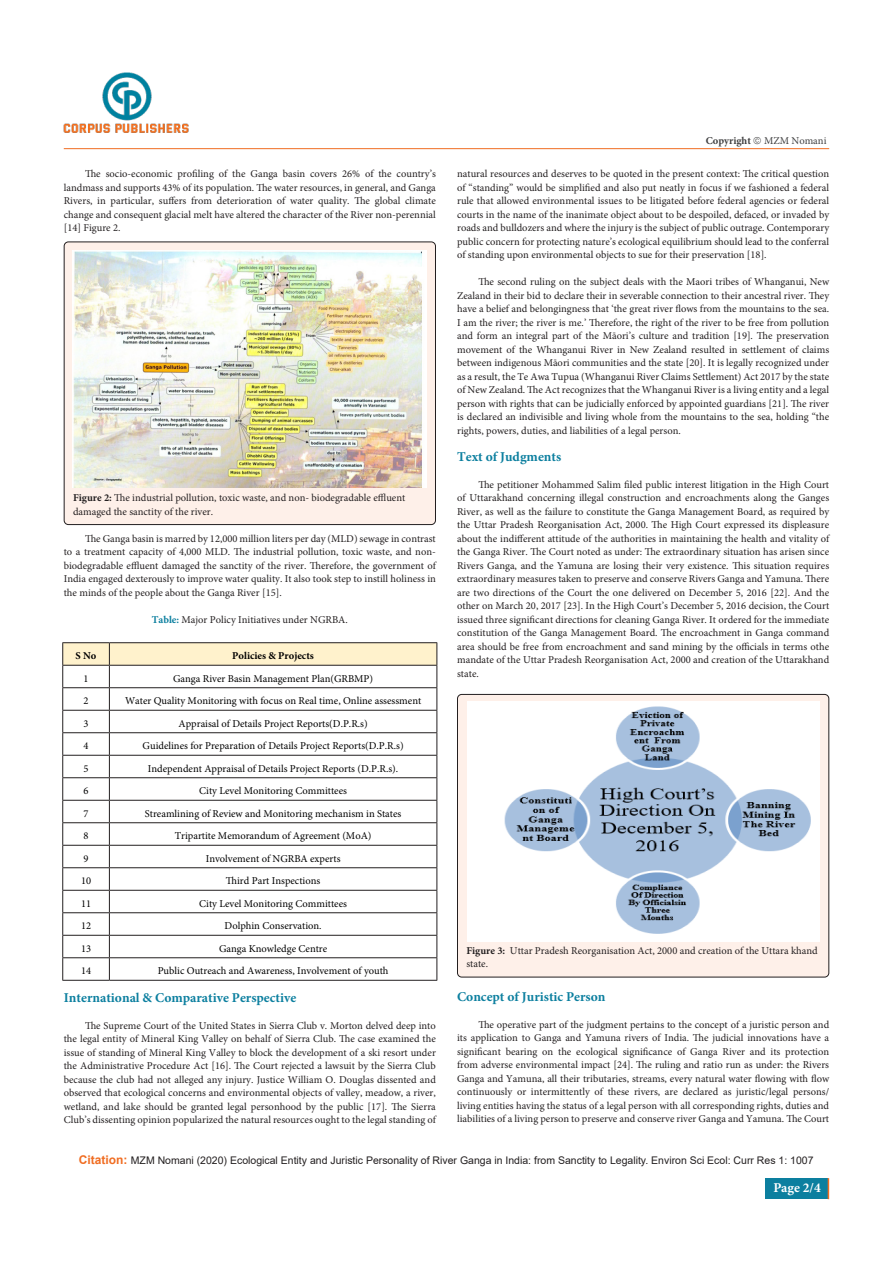
<style>
.page{position:relative;width:893px;height:1263px;background:#fff}
.page>*{position:absolute;margin:0;border:0;box-sizing:border-box;transform-origin:0 0}
.t1{font:700 13.5px "Minion Pro";color:#0c7f9f}
.t2{font:700 13.5px "Minion Pro";color:#fff}
.t3{font:10.5px/13.5px "Minion Pro";color:#231f20;text-align:justify}
.t4{font:10.5px "Minion Pro";color:#000}
.t5{font:10.5px "Arial";color:#231f20}
.t6{font:700 10.5px "Minion Pro";color:#000}
.t7{font:700 10.5px "Minion Pro";color:#3e3e3f}
.t8{font:10.5px "Minion Pro";color:#3e3e3f}
.s1{font-weight:700}
.s2{font-weight:700;color:#0c7f9f}
.s3{font-weight:700;font-size:12px;color:#f06d22}
</style>
<div class="page">
<hr style="left:64px;top:148px;width:765px;height:1px;background:#f06d22">
<div style="left:765px;top:1178px;width:63px;height:21px;background:#0c7f9f"></div>
<svg style="left:828px;top:1178px;width:1px;height:21px"></svg>
<img style="left:64px;top:73px;width:125px;height:60px">
<hr style="left:62px;top:642px;width:47px;height:1px;background:#231f20">
<hr style="left:109px;top:642px;width:328px;height:1px;background:#231f20">
<hr style="left:62px;top:980px;width:47px;height:1px;background:#231f20">
<hr style="left:109px;top:980px;width:328px;height:1px;background:#231f20">
<svg style="left:62px;top:643px;width:375px;height:337px"></svg>
<div style="left:64px;top:242px;width:371px;height:283px;background:#fef0e9;border-radius:4px"></div>
<div style="left:64px;top:242px;width:372px;height:283px;border:1px solid #231f20;border-radius:4px"></div>
<img style="left:73px;top:251px;width:354px;height:237px">
<div style="left:457px;top:694px;width:372px;height:283px;background:#fef0e9;border-radius:4px"></div>
<div style="left:457px;top:694px;width:372px;height:283px;border:1px solid #231f20;border-radius:4px"></div>
<img style="left:468px;top:702px;width:351px;height:240px">
<p class="t3" style="left:64px;top:167px;width:374px;text-indent:21px">The socio-economic profiling of the Ganga basin covers 26% of the country’s landmass and supports 43% of its population. The water resources, in general, and Ganga Rivers, in particular, suffers from deterioration of water quality. The global climate change and consequent glacial melt have altered the character of the River non-perennial [14] Figure 2.</p>
<p class="t3" style="left:73px;top:491px;width:334px"><span class="s1">Figure 2:</span> The industrial pollution, toxic waste, and non- biodegradable effluent damaged the sanctity of the river.</p>
<p class="t3" style="left:64px;top:532px;width:374px;text-indent:21px">The Ganga basin is marred by 12,000 million liters per day (MLD) sewage in contrast to a treatment capacity of 4,000 MLD. The industrial pollution, toxic waste, and non&shy;biodegradable effluent damaged the sanctity of the river. Therefore, the government of India engaged dexterously to improve water quality. It also took step to instill holiness in the minds of the people about the Ganga River [15].</p>
<p class="t3" style="left:152px;top:613px;width:198px"><span class="s2">Table:</span> Major Policy Initiatives under NGRBA.</p>
<p class="t6" style="left:76px;top:648px;width:22px">S No</p>
<p class="t6" style="left:232px;top:648px;width:83px">Policies &amp; Projects</p>
<p class="t4" style="left:84px;top:671px;width:7px">1</p>
<p class="t4" style="left:173px;top:671px;width:202px">Ganga River Basin Management Plan(GRBMP)</p>
<p class="t4" style="left:84px;top:694px;width:7px">2</p>
<p class="t4" style="left:125px;top:694px;width:298px">Water Quality Monitoring with focus on Real time, Online assessment</p>
<p class="t4" style="left:84px;top:716px;width:7px">3</p>
<p class="t4" style="left:179px;top:716px;width:191px">Appraisal of Details Project Reports(D.P.R.s)</p>
<p class="t4" style="left:84px;top:739px;width:7px">4</p>
<p class="t4" style="left:143px;top:739px;width:263px">Guidelines for Preparation of Details Project Reports(D.P.R.s)</p>
<p class="t4" style="left:84px;top:761px;width:7px">5</p>
<p class="t4" style="left:148px;top:761px;width:252px">Independent Appraisal of Details Project Reports (D.P.R.s).</p>
<p class="t4" style="left:84px;top:784px;width:7px">6</p>
<p class="t4" style="left:199px;top:784px;width:149px">City Level Monitoring Committees</p>
<p class="t4" style="left:84px;top:806px;width:7px">7</p>
<p class="t4" style="left:145px;top:806px;width:258px">Streamlining of Review and Monitoring mechanism in States</p>
<p class="t4" style="left:84px;top:829px;width:7px">8</p>
<p class="t4" style="left:175px;top:829px;width:198px">Tripartite Memorandum of Agreement (MoA)</p>
<p class="t4" style="left:84px;top:851px;width:7px">9</p>
<p class="t4" style="left:206px;top:851px;width:136px">Involvement of NGRBA experts</p>
<p class="t4" style="left:81px;top:874px;width:12px">10</p>
<p class="t4" style="left:226px;top:874px;width:96px">Third Part Inspections</p>
<p class="t4" style="left:81px;top:896px;width:12px">11</p>
<p class="t4" style="left:199px;top:896px;width:149px">City Level Monitoring Committees</p>
<p class="t4" style="left:81px;top:919px;width:12px">12</p>
<p class="t4" style="left:225px;top:919px;width:99px">Dolphin Conservation.</p>
<p class="t4" style="left:81px;top:941px;width:12px">13</p>
<p class="t4" style="left:219px;top:941px;width:110px">Ganga Knowledge Centre</p>
<p class="t4" style="left:81px;top:964px;width:12px">14</p>
<p class="t4" style="left:158px;top:964px;width:232px">Public Outreach and Awareness, Involvement of youth</p>
<p class="t1" style="left:64px;top:988px;width:234px">International &amp; Comparative Perspective</p>
<p class="t3" style="left:64px;top:1018px;width:374px;text-indent:21px">The Supreme Court of the United States in Sierra Club v. Morton delved deep into the legal entity of Mineral King Valley on behalf of Sierra Club. The case examined the issue of standing of Mineral King Valley to block the development of a ski resort under the Administrative Procedure Act [16]. The Court rejected a lawsuit by the Sierra Club because the club had not alleged any injury. Justice William O. Douglas dissented and observed that ecological concerns and environmental objects of valley, meadow, a river, wetland, and lake should be granted legal personhood by the public [17]. The Sierra Club’s dissenting opinion popularized the natural resources ought to the legal standing of</p>
<p class="t7" style="left:706px;top:133px;width:47px">Copyright</p>
<p class="t8" style="left:764px;top:133px;width:64px">MZM Nomani</p>
<p class="t3" style="left:457px;top:167px;width:374px">natural resources and deserves to be quoted in the present context: The critical question of “standing” would be simplified and also put neatly in focus if we fashioned a federal rule that allowed environmental issues to be litigated before federal agencies or federal courts in the name of the inanimate object about to be despoiled, defaced, or invaded by roads and bulldozers and where the injury is the subject of public outrage. Contemporary public concern for protecting nature’s ecological equilibrium should lead to the conferral of standing upon environmental objects to sue for their preservation [18].</p>
<p class="t3" style="left:457px;top:275px;width:374px;text-indent:21px">The second ruling on the subject deals with the Maori tribes of Whanganui, New Zealand in their bid to declare their in severable connection to their ancestral river. They have a belief and belongingness that ‘the great river flows from the mountains to the sea.<br>I am the river; the river is me.’ Therefore, the right of the river to be free from pollution and form an integral part of the Māori’s culture and tradition [19]. The preservation movement of the Whanganui River in New Zealand resulted in settlement of claims between indigenous Māori communities and the state [20]. It is legally recognized under as a result, the Te Awa Tupua (Whanganui River Claims Settlement) Act 2017 by the state of New Zealand. The Act recognizes that the Whanganui River is a living entity and a legal person with rights that can be judicially enforced by appointed guardians [21]. The river is declared an indivisible and living whole from the mountains to the sea, holding “the rights, powers, duties, and liabilities of a legal person.</p>
<p class="t1" style="left:457px;top:447px;width:106px">Text of Judgments</p>
<p class="t3" style="left:457px;top:478px;width:374px;text-indent:21px">The petitioner Mohammed Salim filed public interest litigation in the High Court of Uttarakhand concerning illegal construction and encroachments along the Ganges River, as well as the failure to constitute the Ganga Management Board, as required by the Uttar Pradesh Reorganisation Act, 2000. The High Court expressed its displeasure about the indifferent attitude of the authorities in maintaining the health and vitality of the Ganga River. The Court noted as under: The extraordinary situation has arisen since Rivers Ganga, and the Yamuna are losing their very existence. This situation requires extraordinary measures taken to preserve and conserve Rivers Ganga and Yamuna. There are two directions of the Court the one delivered on December 5, 2016 [22]. And the other on March 20, 2017 [23]. In the High Court’s December 5, 2016 decision, the Court issued three significant directions for cleaning Ganga River. It ordered for the immediate constitution of the Ganga Management Board. The encroachment in Ganga command area should be free from encroachment and sand mining by the officials in terms othe mandate of the Uttar Pradesh Reorganisation Act, 2000 and creation of the Uttarakhand state.</p>
<p class="t3" style="left:466px;top:944px;width:353px"><span class="s1">Figure 3:</span> Uttar Pradesh Reorganisation Act, 2000 and creation of the Uttara khand state.</p>
<p class="t1" style="left:457px;top:987px;width:150px">Concept of Juristic Person</p>
<p class="t3" style="left:457px;top:1018px;width:374px;text-indent:21px">The operative part of the judgment pertains to the concept of a juristic person and its application to Ganga and Yamuna rivers of India. The judicial innovations have a significant bearing on the ecological significance of Ganga River and its protection from adverse environmental impact [24]. The ruling and ratio run as under: the Rivers Ganga and Yamuna, all their tributaries, streams, every natural water flowing with flow continuously or intermittently of these rivers, are declared as juristic/legal persons/ living entities having the status of a legal person with all corresponding rights, duties and liabilities of a living person to preserve and conserve river Ganga and Yamuna. The Court</p>
<p class="t5" style="left:79px;top:1153px;width:736px"><span class="s3">Citation:</span> MZM Nomani (2020) Ecological Entity and Juristic Personality of River Ganga in India: from Sanctity to Legality. Environ Sci Ecol: Curr Res 1: 1007</p>
<p class="t2" style="left:773px;top:1178px;width:49px">Page 2/4</p>
</div>
